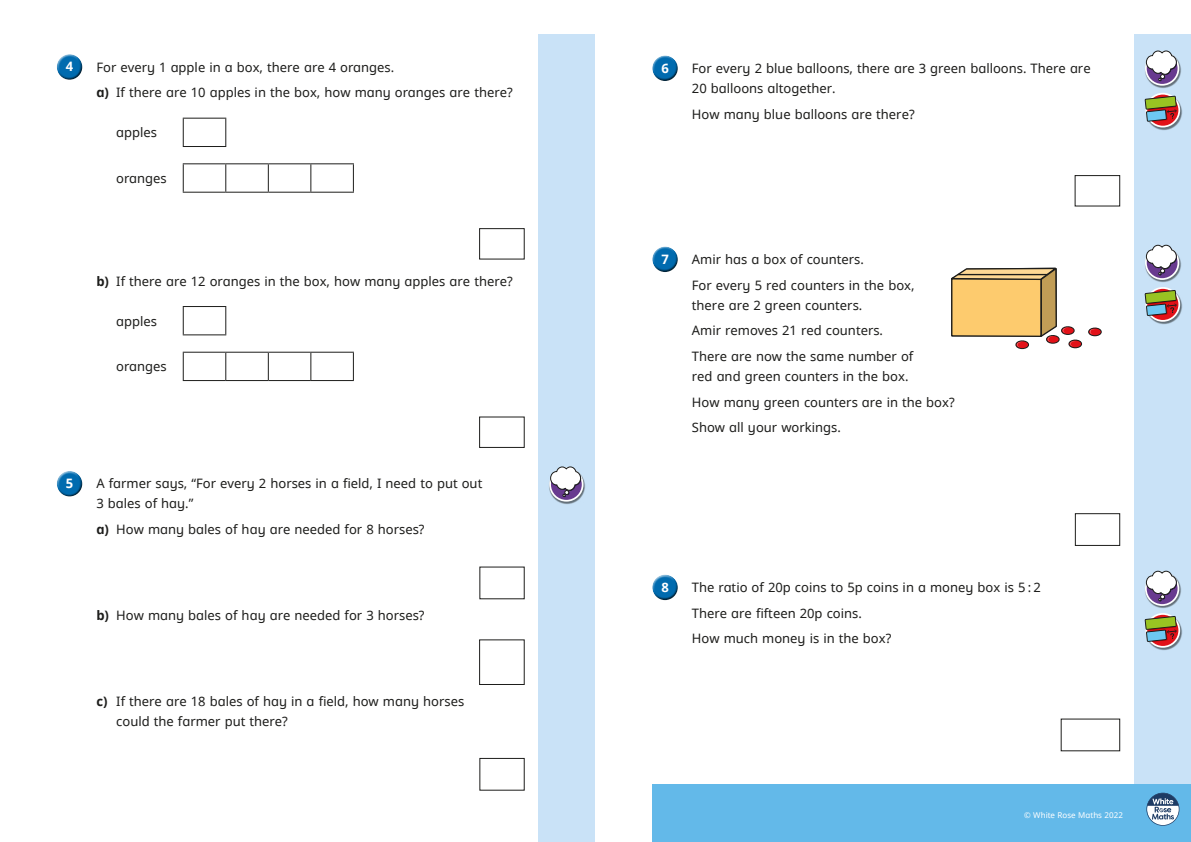
<style>
.page{position:relative;width:1191px;height:842px;background:#fff}
.page>*{position:absolute;margin:0;border:0;box-sizing:border-box;transform-origin:0 0}
.t1{font:13px/25.7px "White Rose Noto regular";color:#1d1d1b}
.t2{font:13px "White Rose Noto bold";color:#fff}
.t3{font:8px "White Rose Noto regular";color:#fff}
.s1{font-family:"White Rose Noto bold"}
</style>
<div class="page">
<div style="left:539px;top:34px;width:99px;height:808px;background:#c9e2f7"></div>
<div style="left:1134px;top:34px;width:57px;height:808px;background:#c9e2f7"></div>
<div style="left:595px;top:0;width:47px;height:842px;background:#fff"></div>
<div style="left:57px;top:54px;width:26px;height:20px;background:#fff;opacity:.75"></div>
<div style="left:57px;top:58px;width:27px;height:23px;background:#1d1d1b;opacity:.75"></div>
<hr style="left:183px;top:118px;width:43px;height:1px;background:#1d1d1b">
<svg style="left:183px;top:119px;width:1px;height:27px"></svg>
<svg style="left:225px;top:119px;width:1px;height:27px"></svg>
<hr style="left:183px;top:146px;width:43px;height:1px;background:#1d1d1b">
<hr style="left:183px;top:163px;width:43px;height:1px;background:#1d1d1b">
<hr style="left:183px;top:192px;width:43px;height:1px;background:#1d1d1b">
<hr style="left:226px;top:163px;width:42px;height:1px;background:#1d1d1b">
<hr style="left:226px;top:192px;width:42px;height:1px;background:#1d1d1b">
<hr style="left:268px;top:163px;width:43px;height:1px;background:#1d1d1b">
<hr style="left:268px;top:192px;width:43px;height:1px;background:#1d1d1b">
<hr style="left:311px;top:163px;width:43px;height:1px;background:#1d1d1b">
<svg style="left:183px;top:164px;width:171px;height:28px"></svg>
<hr style="left:311px;top:192px;width:43px;height:1px;background:#1d1d1b">
<div style="left:479px;top:228px;width:45px;height:31px;border:1px solid #1d1d1b"></div>
<hr style="left:183px;top:306px;width:43px;height:1px;background:#1d1d1b">
<svg style="left:183px;top:307px;width:1px;height:27px"></svg>
<svg style="left:225px;top:307px;width:1px;height:27px"></svg>
<hr style="left:183px;top:334px;width:43px;height:1px;background:#1d1d1b">
<svg style="left:183px;top:352px;width:171px;height:29px"></svg>
<hr style="left:311px;top:380px;width:43px;height:1px;background:#1d1d1b">
<div style="left:479px;top:417px;width:45px;height:31px;border:1px solid #1d1d1b"></div>
<div style="left:57px;top:470px;width:26px;height:21px;background:#fff;opacity:.75"></div>
<div style="left:57px;top:475px;width:27px;height:22px;background:#1d1d1b;opacity:.75"></div>
<div style="left:479px;top:639px;width:45px;height:46px;border:1px solid #1d1d1b"></div>
<div style="left:479px;top:758px;width:45px;height:32px;border:1px solid #1d1d1b"></div>
<div style="left:652px;top:785px;width:539px;height:57px;background:#63b9e9"></div>
<svg style="left:1146px;top:793px;width:33px;height:33px"></svg>
<div style="left:652px;top:55px;width:26px;height:21px;background:#fff;opacity:.75"></div>
<div style="left:652px;top:59px;width:27px;height:23px;background:#1d1d1b;opacity:.75"></div>
<div style="left:1074px;top:175px;width:46px;height:31px;border:1px solid #1d1d1b"></div>
<div style="left:652px;top:246px;width:26px;height:21px;background:#fff;opacity:.75"></div>
<div style="left:652px;top:250px;width:27px;height:23px;background:#1d1d1b;opacity:.75"></div>
<div style="left:1075px;top:513px;width:45px;height:33px;border:1px solid #1d1d1b"></div>
<div style="left:652px;top:574px;width:26px;height:21px;background:#fff;opacity:.75"></div>
<div style="left:652px;top:578px;width:27px;height:23px;background:#1d1d1b;opacity:.75"></div>
<img style="left:1145px;top:58px;width:36px;height:30px">
<svg style="left:1145px;top:52px;width:33px;height:33px"></svg>
<div style="left:1145px;top:51px;width:34px;height:35px;border:2px solid #fff;border-radius:50%"></div>
<svg style="left:1146px;top:51px;width:30px;height:30px"></svg>
<img style="left:549px;top:475px;width:36px;height:29px">
<svg style="left:550px;top:468px;width:32px;height:33px"></svg>
<div style="left:549px;top:467px;width:34px;height:35px;border:2px solid #fff;border-radius:50%"></div>
<svg style="left:550px;top:467px;width:31px;height:30px"></svg>
<img style="left:1145px;top:252px;width:36px;height:30px">
<svg style="left:1145px;top:246px;width:33px;height:33px"></svg>
<div style="left:1145px;top:246px;width:34px;height:34px;border:2px solid #fff;border-radius:50%"></div>
<svg style="left:1146px;top:245px;width:30px;height:30px"></svg>
<img style="left:1145px;top:578px;width:36px;height:30px">
<svg style="left:1145px;top:572px;width:33px;height:33px"></svg>
<div style="left:1145px;top:572px;width:34px;height:34px;border:2px solid #fff;border-radius:50%"></div>
<svg style="left:1146px;top:571px;width:30px;height:30px"></svg>
<img style="left:1156px;top:99px;width:26px;height:31px">
<svg style="left:1146px;top:94px;width:33px;height:33px"></svg>
<div style="left:1145px;top:93px;width:35px;height:34px;border:2px solid #fff;border-radius:50%"></div>
<svg style="left:1144px;top:93px;width:32px;height:35px"></svg>
<img style="left:1156px;top:293px;width:26px;height:32px">
<svg style="left:1146px;top:288px;width:33px;height:33px"></svg>
<div style="left:1145px;top:287px;width:35px;height:35px;border:2px solid #fff;border-radius:50%"></div>
<svg style="left:1144px;top:287px;width:32px;height:35px"></svg>
<img style="left:1156px;top:619px;width:26px;height:32px">
<svg style="left:1146px;top:614px;width:33px;height:33px"></svg>
<div style="left:1145px;top:613px;width:35px;height:35px;border:2px solid #fff;border-radius:50%"></div>
<svg style="left:1144px;top:613px;width:32px;height:35px"></svg>
<div style="left:1068px;top:340px;width:14px;height:8px;border:2px solid #1d1d1b;border-radius:50%"></div>
<div style="left:1069px;top:341px;width:12px;height:6px;background:#e21118;border-radius:50%"></div>
<div style="left:1088px;top:328px;width:13px;height:8px;border:2px solid #1d1d1b;border-radius:50%"></div>
<svg style="left:1088px;top:328px;width:13px;height:7px"></svg>
<div style="left:1089px;top:329px;width:11px;height:6px;background:#e21118;border-radius:50%"></div>
<div style="left:1015px;top:340px;width:14px;height:9px;border:2px solid #1d1d1b;border-radius:50%"></div>
<svg style="left:951px;top:267px;width:125px;height:80px"></svg>
<p class="t2" style="left:66px;top:57px;width:9px">4</p>
<p class="t1" style="left:96px;top:54px;width:418px">For every 1 apple in a box, there are 4 oranges.<br><span class="s1">a)</span> If there are 10 apples in the box, how many oranges are there?</p>
<p class="t1" style="left:116px;top:119px;width:42px">apples</p>
<p class="t1" style="left:116px;top:165px;width:52px">oranges</p>
<p class="t1" style="left:96px;top:268px;width:418px"><span class="s1">b)</span> If there are 12 oranges in the box, how many apples are there?</p>
<p class="t1" style="left:116px;top:308px;width:42px">apples</p>
<p class="t1" style="left:116px;top:353px;width:52px">oranges</p>
<p class="t2" style="left:66px;top:474px;width:9px">5</p>
<p class="t1" style="left:96px;top:473px;width:387px;line-height:20px">A farmer says, “For every 2 horses in a field, I need to put out<br>3 bales of hay.”</p>
<p class="t1" style="left:96px;top:516px;width:330px"><span class="s1">a)</span> How many bales of hay are needed for 8 horses?</p>
<p class="t1" style="left:96px;top:602px;width:330px"><span class="s1">b)</span> How many bales of hay are needed for 3 horses?</p>
<p class="t1" style="left:116px;top:690px;width:349px;line-height:20px;text-indent:-20px"><span class="s1">c)</span> If there are 18 bales of hay in a field, how many horses could the farmer put there?</p>
<p class="t2" style="left:661px;top:59px;width:9px">6</p>
<p class="t1" style="left:692px;top:58px;width:400px;line-height:20px">For every 2 blue balloons, there are 3 green balloons. There are<br>20 balloons altogether.</p>
<p class="t1" style="left:692px;top:101px;width:224px">How many blue balloons are there?</p>
<p class="t2" style="left:661px;top:250px;width:9px">7</p>
<p class="t1" style="left:692px;top:246px;width:224px">Amir has a box of counters.<br>For every 5 red counters in the box,</p>
<p class="t1" style="left:692px;top:292px;width:223px">there are 2 green counters.<br>Amir removes 21 red counters.<br>There are now the same number of</p>
<p class="t1" style="left:692px;top:363px;width:264px">red and green counters in the box.<br>How many green counters are in the box?<br>Show all your workings.</p>
<p class="t2" style="left:661px;top:578px;width:9px">8</p>
<p class="t1" style="left:692px;top:574px;width:350px">The ratio of 20p coins to 5p coins in a money box is 5 : 2<br>There are fifteen 20p coins.<br>How much money is in the box?</p>
<p class="t3" style="left:1024px;top:809px;width:100px">© White Rose Maths 2022</p>
</div>
